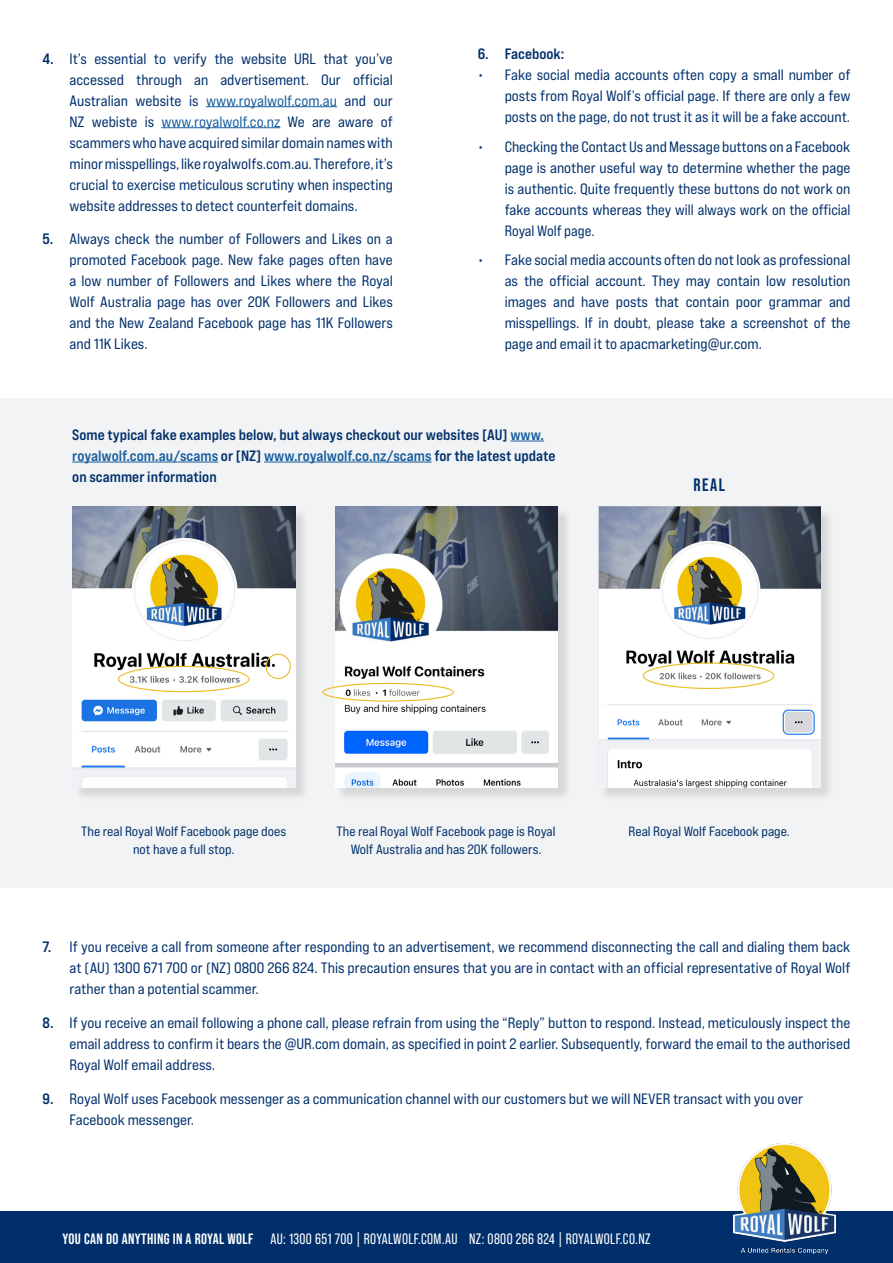
<style>
.page{position:relative;width:893px;height:1263px;background:#fff}
.page>*{position:absolute;margin:0;border:0;box-sizing:border-box;transform-origin:0 0}
.t1{font:700 18px "Bebas Neue Pro";color:#002f6b}
.t2{font:15px/21px "Bebas Neue Pro Exp Rg";color:#002f6b;text-align:justify}
.t3{font:15px/21px "Bebas Neue Pro Exp Bd";color:#002f6b}
.t4{font:15px "Bebas Neue Pro";letter-spacing:.025em;color:#fff}
.t5{font:13.5px/18px "Bebas Neue Pro Exp Rg";color:#002f6b;text-align:center}
.s1{font-family:"Bebas Neue Pro Exp Bd"}
.s2{color:#175d9e}
.s3{font-weight:700}
</style>
<div class="page">
<div style="left:0;top:1212px;width:893px;height:51px;background:#002f6b"></div>
<img style="left:733px;top:1144px;width:102px;height:110px">
<div style="left:0;top:398px;width:893px;height:490px;background:#f2f3f4"></div>
<hr style="left:206px;top:106px;width:131px;height:1px;background:#175d9e">
<hr style="left:161px;top:127px;width:119px;height:1px;background:#175d9e">
<hr style="left:510px;top:440px;width:34px;height:1px;background:#175d9e">
<hr style="left:72px;top:461px;width:146px;height:1px;background:#175d9e">
<hr style="left:264px;top:461px;width:168px;height:1px;background:#175d9e">
<div style="left:599px;top:508px;width:236px;height:293px;background:#231f20;opacity:.13"></div>
<img style="left:598px;top:506px;width:223px;height:281px">
<div style="left:643px;top:662px;width:131px;height:27px;border:1px solid #e9bc22;border-radius:50%"></div>
<div style="left:336px;top:508px;width:236px;height:293px;background:#231f20;opacity:.13"></div>
<img style="left:335px;top:506px;width:223px;height:281px">
<div style="left:322px;top:683px;width:132px;height:19px;border:1px solid #e9bc22;border-radius:50%"></div>
<div style="left:74px;top:508px;width:235px;height:293px;background:#231f20;opacity:.13"></div>
<img style="left:72px;top:506px;width:223px;height:281px">
<div style="left:265px;top:654px;width:26px;height:25px;border:1px solid #e9bc22;border-radius:50%"></div>
<div style="left:118px;top:666px;width:132px;height:26px;border:1px solid #e9bc22;border-radius:50%"></div>
<p class="t2" style="left:70px;top:48px;width:325px;text-indent:-27px"><span class="s1">4.</span> It’s essential to verify the website URL that you’ve accessed through an advertisement. Our official Australian website is <span class="s2">www.royalwolf.com.au</span> and our NZ webiste is <span class="s2">www.royalwolf.co.nz</span> We are aware of scammers who have acquired similar domain names with minor misspellings, like royalwolfs.com.au. Therefore, it’s crucial to exercise meticulous scrutiny when inspecting website addresses to detect counterfeit domains.</p>
<p class="t2" style="left:70px;top:228px;width:325px;text-indent:-27px"><span class="s1">5.</span> Always check the number of Followers and Likes on a promoted Facebook page. New fake pages often have a low number of Followers and Likes where the Royal Wolf Australia page has over 20K Followers and Likes and the New Zealand Facebook page has 11K Followers and 11K Likes.</p>
<p class="t3" style="left:478px;top:43px;width:88px">6. Facebook:</p>
<p class="t2" style="left:505px;top:64px;width:347px;text-indent:-27px">• Fake social media accounts often copy a small number of posts from Royal Wolf’s official page. If there are only a few posts on the page, do not trust it as it will be a fake account.</p>
<p class="t2" style="left:505px;top:136px;width:347px;text-indent:-27px">• Checking the Contact Us and Message buttons on a Facebook page is another useful way to determine whether the page is authentic. Quite frequently these buttons do not work on fake accounts whereas they will always work on the official Royal Wolf page.</p>
<p class="t2" style="left:505px;top:249px;width:347px;text-indent:-27px">• Fake social media accounts often do not look as professional as the official account. They may contain low resolution images and have posts that contain poor grammar and misspellings. If in doubt, please take a screenshot of the page and email it to apacmarketing@ur.com.</p>
<p class="t3" style="left:72px;top:424px;width:485px">Some typical fake examples below, but always checkout our websites [AU] <span class="s2">www. royalwolf.com.au/scams</span> or [NZ] <span class="s2">www.royalwolf.co.nz/scams</span> for the latest update on scammer information</p>
<p class="t1" style="left:693px;top:474px;width:33px">REAL</p>
<p class="t5" style="left:81px;top:822px;width:206px">The real Royal Wolf Facebook page does not have a full stop.</p>
<p class="t5" style="left:337px;top:822px;width:221px">The real Royal Wolf Facebook page is Royal<br>Wolf Australia and has 20K followers.</p>
<p class="t5" style="left:628px;top:822px;width:163px">Real Royal Wolf Facebook page.</p>
<p class="t2" style="left:70px;top:936px;width:782px;text-indent:-27px"><span class="s1">7.</span> If you receive a call from someone after responding to an advertisement, we recommend disconnecting the call and dialing them back at (AU) 1300 671 700 or (NZ) 0800 266 824. This precaution ensures that you are in contact with an official representative of Royal Wolf rather than a potential scammer.</p>
<p class="t2" style="left:70px;top:1012px;width:782px;text-indent:-27px"><span class="s1">8.</span> If you receive an email following a phone call, please refrain from using the “Reply” button to respond. Instead, meticulously inspect the email address to confirm it bears the @UR.com domain, as specified in point 2 earlier. Subsequently, forward the email to the authorised Royal Wolf email address.</p>
<p class="t2" style="left:70px;top:1088px;width:735px;text-indent:-27px"><span class="s1">9.</span> Royal Wolf uses Facebook messenger as a communication channel with our customers but we will NEVER transact with you over<br>Facebook messenger.</p>
<p class="t4" style="left:63px;top:1230px;width:589px"><span class="s3">YOU CAN DO ANYTHING IN A ROYAL WOLF</span> AU: 1300 651 700 | ROYALWOLF.COM.AU NZ: 0800 266 824 | ROYALWOLF.CO.NZ</p>
</div>
